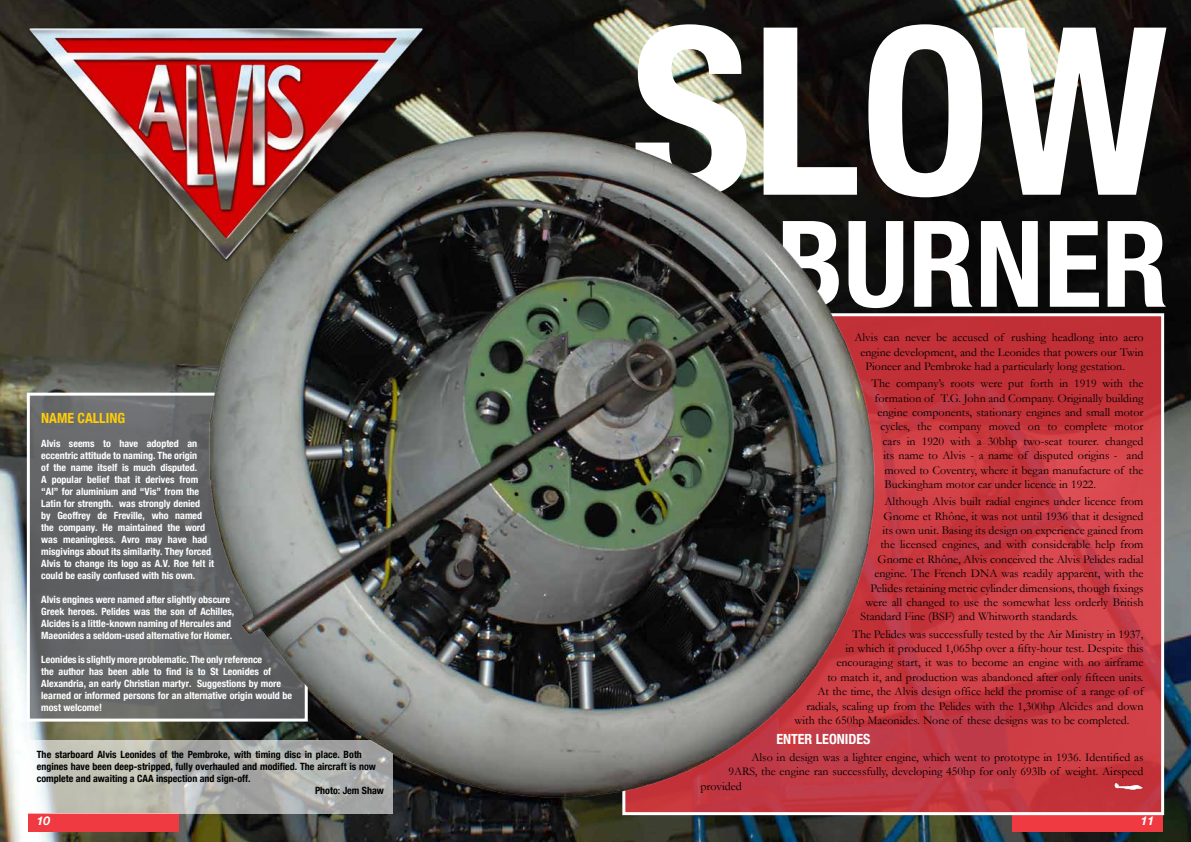
<style>
.page{position:relative;width:1191px;height:842px;background:#fff}
.page>*{position:absolute;margin:0;border:0;box-sizing:border-box;transform-origin:0 0}
.t1{font:700 condensed 234px "Helvetica Neue";color:#fff}
.t2{font:700 condensed 120px "Helvetica Neue";color:#fff}
.t3{font:700 condensed 14px "Helvetica Neue";color:#fff}
.t4{font:700 condensed 14px "Helvetica Neue";color:#fdcc09}
.t5{font:12px "Garamond";color:#000}
.t6{font:italic 700 12px "Helvetica Neue";color:#fff}
.t7{font:700 condensed 10px/12px "Helvetica Neue";color:#fff}
.t8{font:700 condensed 10px "Helvetica Neue";color:#000}
</style>
<div class="page">
<img style="left:0;top:0;width:1191px;height:842px">
<div style="left:28px;top:814px;width:151px;height:18px;background:#ef3a42"></div>
<img style="left:21px;top:26px;width:410px;height:239px">
<svg style="left:28px;top:740px;width:365px;height:74px;background:#c1c2ba"></svg>
<div style="left:28px;top:394px;width:278px;height:326px;background:#646667"></div>
<div style="left:27px;top:393px;width:281px;height:329px;border:3px solid #fff"></div>
<div style="left:1012px;top:814px;width:150px;height:18px;background:#ef3a42"></div>
<svg style="left:626px;top:317px;width:534px;height:494px;background:#c93a42"></svg>
<img style="left:1114px;top:783px;width:29px;height:8px">
<img style="left:204px;top:126px;width:675px;height:682px">
<p class="t4" style="left:41px;top:410px;width:85px">NAME CALLING</p>
<p class="t7" style="left:41px;top:438px;width:174px">Alvis seems to have adopted an eccentric attitude to naming. The origin<br>of the name itself is much disputed.<br>A popular belief that it derives from “Al” for aluminium and “Vis” from the Latin for strength. was strongly denied<br>by Geoffrey de Freville, who named the company. He maintained the word was meaningless. Avro may have had misgivings about its similarity. They forced Alvis to change its logo as A.V. Roe felt it could be easily confused with his own.</p>
<p class="t7" style="left:41px;top:594px;width:194px">Alvis engines were named after slightly obscure Greek heroes. Pelides was the son of Achilles, Alcides is a little-known naming of Hercules and Maeonides a seldom-used alternative for Homer.</p>
<p class="t7" style="left:41px;top:654px;width:252px">Leonides is slightly more problematic. The only reference<br>the author has been able to find is to St Leonides of Alexandria, an early Christian martyr. Suggestions by more learned or informed persons for an alternative origin would be most welcome!</p>
<p class="t8" style="left:37px;top:748px;width:326px">The starboard Alvis Leonides of the Pembroke, with timing disc in place. Both</p>
<p class="t8" style="left:37px;top:760px;width:341px">engines have been deep-stripped, fully overhauled and modified. The aircraft is now</p>
<p class="t8" style="left:37px;top:772px;width:215px">complete and awaiting a CAA inspection and sign-off.</p>
<p class="t8" style="left:315px;top:784px;width:70px">Photo: Jem Shaw</p>
<p class="t6" style="left:37px;top:814px;width:15px">10</p>
<h1 class="t1" style="left:630px;top:-30px;width:539px">SLOW</h1>
<h2 class="t2" style="left:777px;top:191px;width:393px">BURNER</h2>
<p class="t5" style="left:854px;top:329px;width:290px">Alvis can never be accused of rushing headlong into aero</p>
<p class="t5" style="left:860px;top:344px;width:285px">engine development, and the Leonides that powers our Twin</p>
<p class="t5" style="left:865px;top:358px;width:261px">Pioneer and Pembroke had a particularly long gestation.</p>
<p class="t5" style="left:871px;top:375px;width:273px">The company’s roots were put forth in 1919 with the</p>
<p class="t5" style="left:874px;top:390px;width:271px">formation of T.G. John and Company. Originally building</p>
<p class="t5" style="left:877px;top:404px;width:267px">engine components, stationary engines and small motor</p>
<p class="t5" style="left:880px;top:418px;width:264px">cycles, the company moved on to complete motor</p>
<p class="t5" style="left:882px;top:433px;width:263px">cars in 1920 with a 30bhp two-seat tourer. changed</p>
<p class="t5" style="left:883px;top:447px;width:261px">its name to Alvis - a name of disputed origins - and</p>
<p class="t5" style="left:884px;top:462px;width:261px">moved to Coventry, where it began manufacture of the</p>
<p class="t5" style="left:884px;top:476px;width:213px">Buckingham motor car under licence in 1922.</p>
<p class="t5" style="left:884px;top:493px;width:261px">Although Alvis built radial engines under licence from</p>
<p class="t5" style="left:883px;top:508px;width:262px">Gnome et Rhône, it was not until 1936 that it designed</p>
<p class="t5" style="left:882px;top:522px;width:263px">its own unit. Basing its design on experience gained from</p>
<p class="t5" style="left:880px;top:537px;width:264px">the licensed engines, and with considerable help from</p>
<p class="t5" style="left:877px;top:551px;width:267px">Gnome et Rhône, Alvis conceived the Alvis Pelides radial</p>
<p class="t5" style="left:874px;top:565px;width:270px">engine. The French DNA was readily apparent, with the</p>
<p class="t5" style="left:870px;top:580px;width:275px">Pelides retaining metric cylinder dimensions, though fixings</p>
<p class="t5" style="left:865px;top:594px;width:280px">were all changed to use the somewhat less orderly British</p>
<p class="t5" style="left:860px;top:609px;width:219px">Standard Fine (BSF) and Whitworth standards.</p>
<p class="t5" style="left:852px;top:626px;width:293px">The Pelides was successfully tested by the Air Ministry in 1937,</p>
<p class="t5" style="left:845px;top:640px;width:300px">in which it produced 1,065hp over a fifty-hour test. Despite this</p>
<p class="t5" style="left:836px;top:655px;width:308px">encouraging start, it was to become an engine with no airframe</p>
<p class="t5" style="left:827px;top:669px;width:318px">to match it, and production was abandoned after only fifteen units.</p>
<p class="t5" style="left:817px;top:683px;width:328px">At the time, the Alvis design office held the promise of a range of of</p>
<p class="t5" style="left:806px;top:698px;width:339px">radials, scaling up from the Pelides with the 1,300hp Alcides and down</p>
<p class="t5" style="left:794px;top:712px;width:336px">with the 650hp Maeonides. None of these designs was to be completed.</p>
<p class="t3" style="left:776px;top:730px;width:96px">ENTER LEONIDES</p>
<p class="t5" style="left:751px;top:749px;width:394px">Also in design was a lighter engine, which went to prototype in 1936. Identified as</p>
<p class="t5" style="left:728px;top:763px;width:417px">9ARS, the engine ran successfully, developing 450hp for only 693lb of weight. Airspeed</p>
<p class="t5" style="left:700px;top:778px;width:43px">provided</p>
<p class="t6" style="left:1140px;top:814px;width:15px">11</p>
</div>
